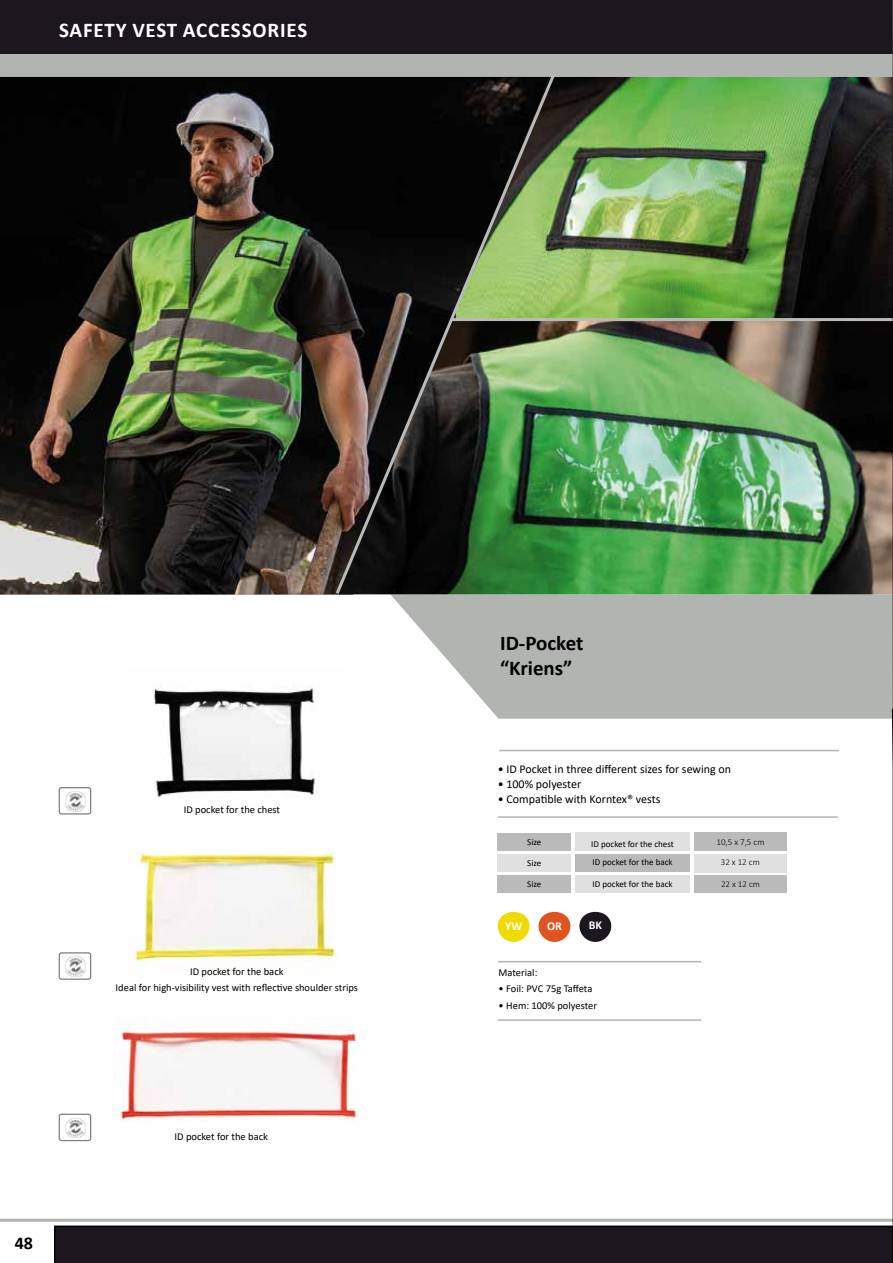
<style>
.page{position:relative;width:893px;height:1263px;background:#fff}
.page>*{position:absolute;margin:0;border:0;box-sizing:border-box;transform-origin:0 0}
.t1{font:700 21px "Calibri";letter-spacing:.04em;color:#fff}
.t2{font:700 21px/25.2px "Calibri";color:#000}
.t3{font:700 18px "Calibri";color:#000}
.t4{font:12px "Calibri";color:#000}
.t5{font:700 12px "Calibri";color:#fff}
.t6{font:10.5px/15.9px "Calibri";color:#000;text-align:center}
.t7{font:9px "Calibri";color:#000}
.t8{font:300 9px "Calibri";color:#000}
</style>
<div class="page">
<div style="left:0;top:53px;width:893px;height:24px;background:#b2b4b2"></div>
<div style="left:0;top:0;width:893px;height:54px;background:#1c171e"></div>
<img style="left:0;top:77px;width:54px;height:517px">
<hr style="left:0;top:1219px;width:893px;height:3px;background:#b2b4b2">
<img style="left:54px;top:76px;width:839px;height:1187px">
<hr style="left:892px;top:0;width:1px;height:152px;background:#b2b4b2">
<h1 class="t1" style="left:59px;top:15px;width:250px">SAFETY VEST ACCESSORIES</h1>
<h2 class="t3" style="left:15px;top:1230px;width:20px">48</h2>
<p class="t6" style="left:184px;top:801px;width:98px">ID pocket for the chest</p>
<p class="t6" style="left:116px;top:964px;width:244px">ID pocket for the back<br>Ideal for high-visibility vest with reflective shoulder strips</p>
<p class="t6" style="left:175px;top:1128px;width:95px">ID pocket for the back</p>
<h1 class="t2" style="left:500px;top:630px;width:85px">ID-Pocket “Kriens”</h1>
<p class="t4" style="left:498px;top:760px;width:235px">• ID Pocket in three different sizes for sewing on</p>
<p class="t4" style="left:498px;top:775px;width:85px">• 100% polyester</p>
<p class="t4" style="left:498px;top:790px;width:164px">• Compatible with Korntex® vests</p>
<p class="t7" style="left:527px;top:836px;width:16px">Size</p>
<p class="t7" style="left:591px;top:838px;width:84px">ID pocket for the chest</p>
<p class="t8" style="left:716px;top:836px;width:50px">10,5 x 7,5 cm</p>
<p class="t7" style="left:527px;top:856px;width:16px">Size</p>
<p class="t8" style="left:721px;top:856px;width:41px">32 x 12 cm</p>
<p class="t7" style="left:527px;top:878px;width:16px">Size</p>
<p class="t7" style="left:593px;top:855px;width:82px">ID pocket for the back</p>
<p class="t7" style="left:593px;top:877px;width:82px">ID pocket for the back</p>
<p class="t8" style="left:721px;top:878px;width:41px">22 x 12 cm</p>
<p class="t5" style="left:505px;top:918px;width:19px">YW</p>
<p class="t5" style="left:547px;top:918px;width:16px">OR</p>
<p class="t5" style="left:589px;top:917px;width:15px">BK</p>
<p class="t6" style="left:499px;top:964px;width:40px">Material:</p>
<p class="t6" style="left:499px;top:980px;width:95px">• Foil: PVC 75g Taffeta</p>
<p class="t6" style="left:499px;top:997px;width:100px">• Hem: 100% polyester</p>
</div>
